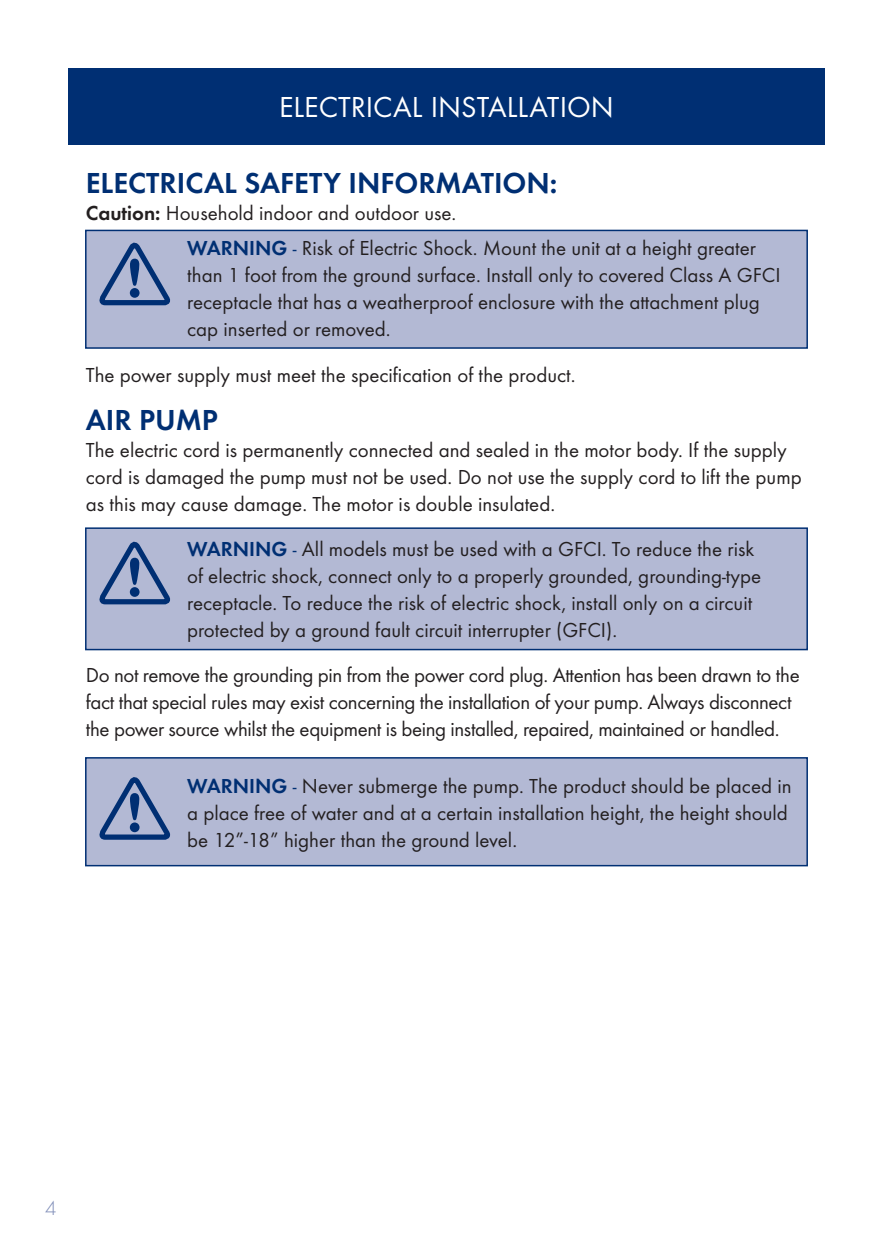
<style>
.page{position:relative;width:893px;height:1259px;background:#fff}
.page>*{position:absolute;margin:0;border:0;box-sizing:border-box;transform-origin:0 0}
.t1{font:600 30px "Futura T";color:#002f73}
.t2{font:30px "Futura T";color:#fff}
.t3{font:21px/27px "Futura T";color:#231f20}
.t4{font:21px/27px "Futura T";letter-spacing:-.02em;color:#231f20}
.t5{font:300 21px "Futura T";color:#808eb8}
.s1{font-weight:600}
.s2{font-weight:600;color:#002f73}
.s3{color:#002f73}
</style>
<div class="page">
<div style="left:85px;top:527px;width:723px;height:123px;background:#b3b9d4;border:2px solid #002f73"></div>
<div style="left:85px;top:757px;width:723px;height:109px;background:#b3b9d4;border:2px solid #002f73"></div>
<div style="left:85px;top:230px;width:723px;height:119px;background:#b3b9d4;border:2px solid #002f73"></div>
<div style="left:68px;top:68px;width:757px;height:77px;background:#002f73"></div>
<svg style="left:99px;top:244px;width:71px;height:62px"></svg>
<svg style="left:99px;top:778px;width:71px;height:62px"></svg>
<svg style="left:99px;top:543px;width:71px;height:62px"></svg>
<h1 class="t2" style="left:279px;top:89px;width:336px">ELECTRICAL INSTALLATION</h1>
<h1 class="t1" style="left:86px;top:165px;width:473px">ELECTRICAL SAFETY INFORMATION:</h1>
<p class="t3" style="left:86px;top:199px;width:372px"><span class="s1">Caution:</span> Household indoor and outdoor use.</p>
<p class="t3" style="left:187px;top:234px;width:595px"><span class="s2">WARNING</span> <span class="s3">-</span> Risk of Electric Shock. Mount the unit at a height greater than 1 foot from the ground surface. Install only to covered Class A GFCI receptacle that has a weatherproof enclosure with the attachment plug cap inserted or removed.</p>
<p class="t3" style="left:86px;top:361px;width:491px">The power supply must meet the specification of the product.</p>
<h1 class="t1" style="left:86px;top:402px;width:134px">AIR PUMP</h1>
<p class="t3" style="left:86px;top:436px;width:717px">The electric cord is permanently connected and sealed in the motor body. If the supply cord is damaged the pump must not be used. Do not use the supply cord to lift the pump as this may cause damage. The motor is double insulated.</p>
<p class="t3" style="left:187px;top:535px;width:576px"><span class="s2">WARNING</span> <span class="s3">-</span> All models must be used with a GFCI. To reduce the risk of electric shock, connect only to a properly grounded, grounding-type receptacle. To reduce the risk of electric shock, install only on a circuit protected by a ground fault circuit interrupter (GFCI).</p>
<p class="t4" style="left:86px;top:661px;width:715px">Do not remove the grounding pin from the power cord plug. Attention has been drawn to the fact that special rules may exist concerning the installation of your pump. Always disconnect the power source whilst the equipment is being installed, repaired, maintained or handled.</p>
<p class="t3" style="left:187px;top:772px;width:606px"><span class="s2">WARNING</span> <span class="s3">-</span> Never submerge the pump. The product should be placed in a place free of water and at a certain installation height, the height should be 12”-18” higher than the ground level.</p>
<p class="t5" style="left:45px;top:1196px;width:13px">4</p>
</div>
